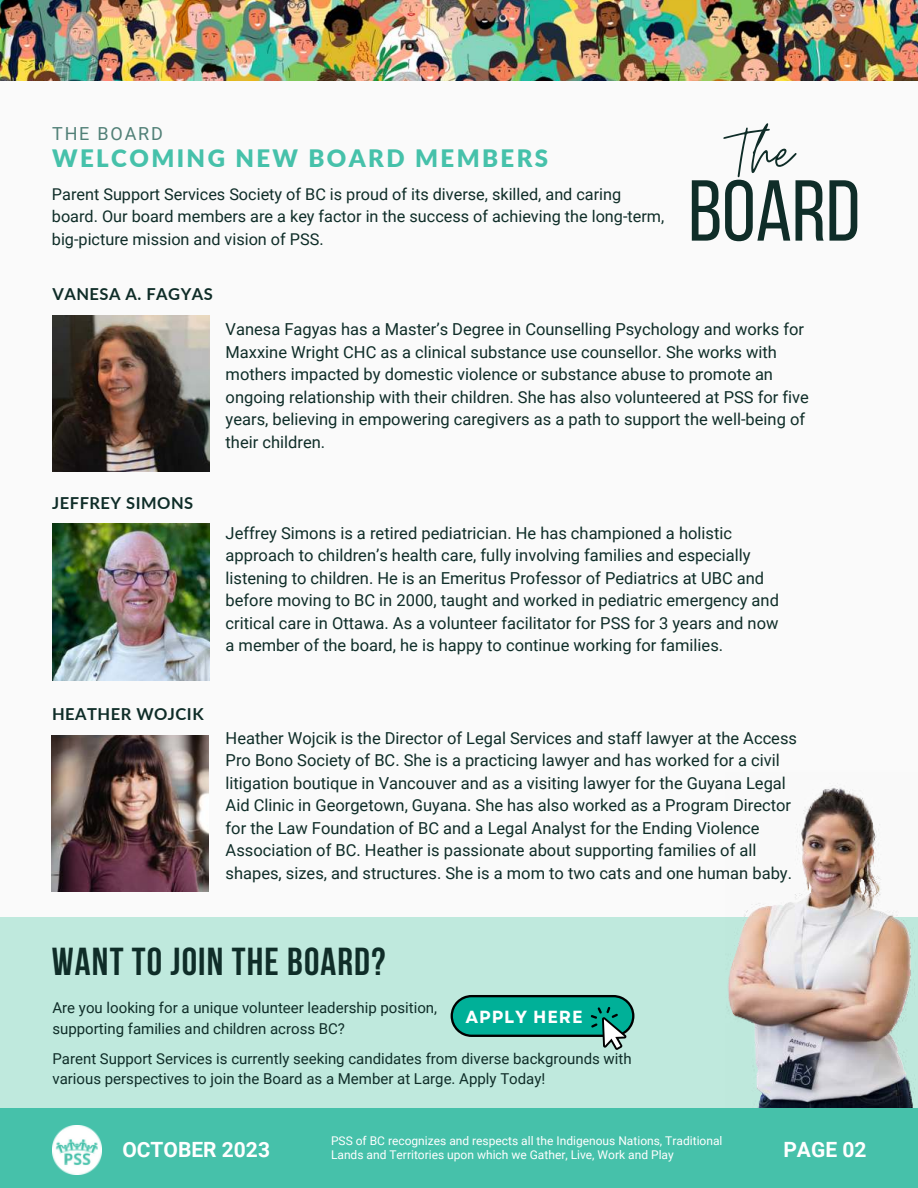
<style>
.page{position:relative;width:918px;height:1188px;background:#fafafa}
.page>*{position:absolute;margin:0;border:0;box-sizing:border-box;transform-origin:0 0}
.t1{font:86.25px "Bebas Neue";color:#0f2d28}
.t2{font:700 38.85px "Bebas Neue";letter-spacing:.03em;color:#0f2d28}
.t3{font:900 24px "Lato";letter-spacing:.1em;color:#46c1aa}
.t4{font:700 21px "Roboto";color:#fff}
.t5{font:18px "Roboto";letter-spacing:.1em;color:#518077}
.t6{font:700 17.55px "Garet";letter-spacing:.05em;color:#fff}
.t7{font:16.5px/22.5px "Roboto";color:#0f2d28}
.t8{font:700 16.5px "Lato";letter-spacing:.03em;color:#0f2d28}
.t9{font:16.2px/22.5px "Roboto";color:#0f2d28}
.t10{font:15px/20.2px "Roboto";color:#0f2d28}
.t11{font:12px/14px "Roboto";color:#fff}
</style>
<div class="page">
<img style="left:0;top:0;width:918px;height:80px">
<div style="left:0;top:1107px;width:918px;height:81px;background:#46c1aa"></div>
<img style="left:52px;top:1125px;width:50px;height:50px">
<div style="left:0;top:918px;width:918px;height:190px;background:#bfe9dd"></div>
<img style="left:726px;top:783px;width:192px;height:325px">
<svg style="left:451px;top:995px;width:183px;height:55px"></svg>
<img style="left:52px;top:315px;width:157px;height:157px">
<img style="left:52px;top:523px;width:157px;height:157px">
<img style="left:52px;top:735px;width:157px;height:157px">
<p class="t5" style="left:52px;top:121px;width:112px">THE BOARD</p>
<h3 class="t3" style="left:52px;top:140px;width:498px">WELCOMING NEW BOARD MEMBERS</h3>
<p class="t9" style="left:52px;top:182px;width:614px">Parent Support Services Society of BC is proud of its diverse, skilled, and caring board. Our board members are a key factor in the success of achieving the long-term, big-picture mission and vision of PSS.</p>
<p class="t8" style="left:53px;top:282px;width:162px">VANESA A. FAGYAS</p>
<h1 class="t1" style="left:688px;top:164px;width:173px">BOARD</h1>
<p class="t8" style="left:52px;top:490px;width:143px">JEFFREY SIMONS</p>
<p class="t8" style="left:52px;top:702px;width:153px">HEATHER WOJCIK</p>
<p class="t7" style="left:226px;top:317px;width:585px">Vanesa Fagyas has a Master’s Degree in Counselling Psychology and works for Maxxine Wright CHC as a clinical substance use counsellor. She works with mothers impacted by domestic violence or substance abuse to promote an ongoing relationship with their children. She has also volunteered at PSS for five years, believing in empowering caregivers as a path to support the well-being of their children.</p>
<p class="t7" style="left:226px;top:521px;width:555px">Jeffrey Simons is a retired pediatrician. He has championed a holistic approach to children’s health care, fully involving families and especially listening to children. He is an Emeritus Professor of Pediatrics at UBC and before moving to BC in 2000, taught and worked in pediatric emergency and critical care in Ottawa. As a volunteer facilitator for PSS for 3 years and now a member of the board, he is happy to continue working for families.</p>
<p class="t7" style="left:226px;top:726px;width:573px">Heather Wojcik is the Director of Legal Services and staff lawyer at the Access Pro Bono Society of BC. She is a practicing lawyer and has worked for a civil litigation boutique in Vancouver and as a visiting lawyer for the Guyana Legal Aid Clinic in Georgetown, Guyana. She has also worked as a Program Director for the Law Foundation of BC and a Legal Analyst for the Ending Violence Association of BC. Heather is passionate about supporting families of all shapes, sizes, and structures. She is a mom to two cats and one human baby.</p>
<h2 class="t2" style="left:52px;top:940px;width:335px">WANT TO JOIN THE BOARD?</h2>
<p class="t10" style="left:52px;top:997px;width:386px">Are you looking for a unique volunteer leadership position, supporting families and children across BC?</p>
<p class="t6" style="left:466px;top:1006px;width:119px">APPLY HERE</p>
<p class="t10" style="left:52px;top:1048px;width:581px">Parent Support Services is currently seeking candidates from diverse backgrounds with various perspectives to join the Board as a Member at Large. Apply Today!</p>
<p class="t11" style="left:331px;top:1133px;width:393px">PSS of BC recognizes and respects all the Indigenous Nations, Traditional<br>Lands and Territories upon which we Gather, Live, Work and Play</p>
<p class="t4" style="left:122px;top:1134px;width:149px">OCTOBER 2023</p>
<p class="t4" style="left:783px;top:1135px;width:85px">PAGE 02</p>
</div>
